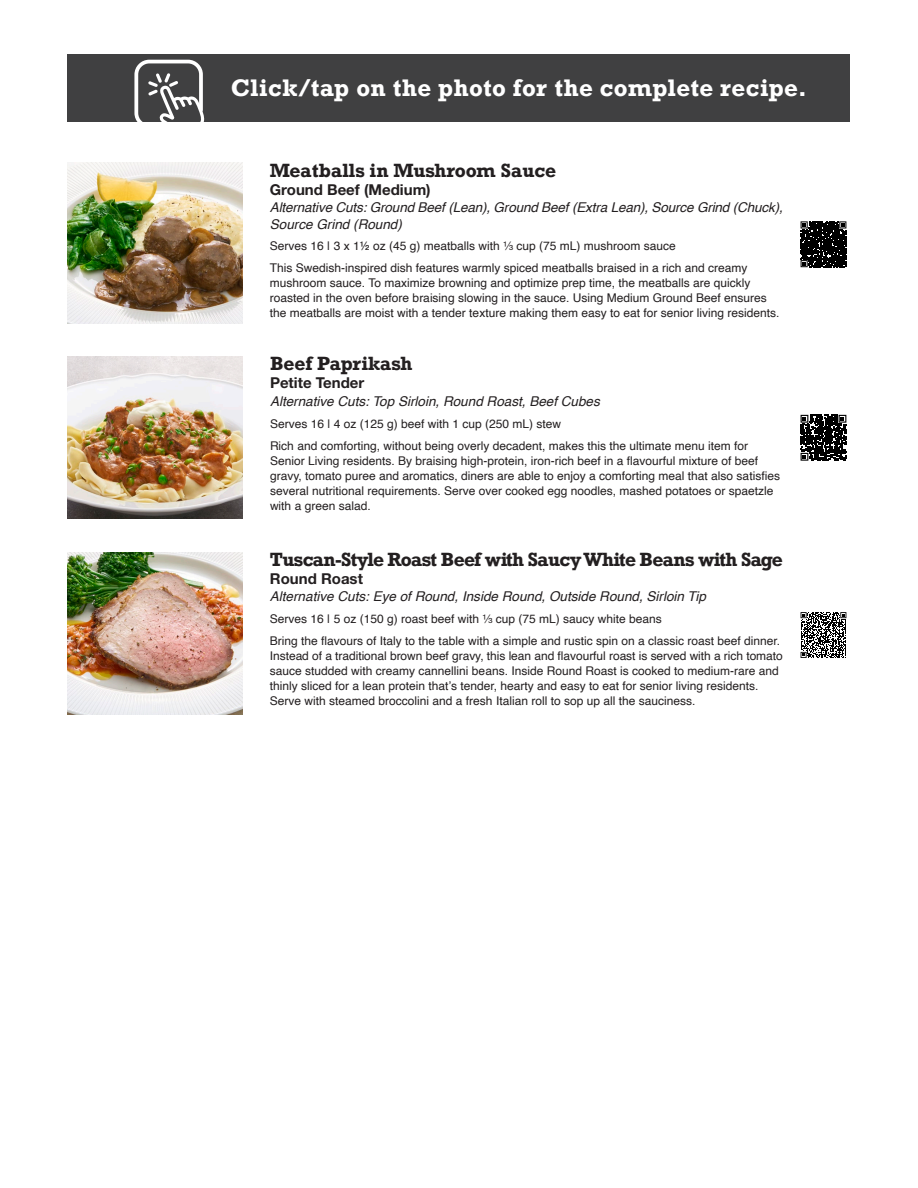
<style>
.page{position:relative;width:918px;height:1188px;background:#fff}
.page>*{position:absolute;margin:0;border:0;box-sizing:border-box;transform-origin:0 0}
.t1{font:700 22.5px "Rockwell";letter-spacing:.015em;color:#fff}
.Dish_Name{font:700 18px "Rockwell";letter-spacing:-.035em;color:#231f20}
.Dish_Name-2{font:700 18px "Rockwell";color:#231f20}
.Meat_Cut{font:700 15px "Helvetica Neue LT Std";color:#231f20}
.Alternative_Meat_Cuts{font:italic 13.5px/16.2px "Helvetica";color:#231f20}
.Recipe_Description{font:12px/15px "Helvetica";color:#231f20}
.s1{font-family:"Helvetica LT Std Fractions"}
</style>
<div class="page">
<div style="left:68px;top:54px;width:782px;height:68px;background:#404041"></div>
<svg style="left:134px;top:60px;width:71px;height:62px"></svg>
<svg style="left:800px;top:221px;width:47px;height:47px"></svg>
<svg style="left:801px;top:221px;width:45px;height:46px;background:#191919"></svg>
<svg style="left:801px;top:612px;width:46px;height:46px"></svg>
<img style="left:68px;top:162px;width:175px;height:162px">
<img style="left:68px;top:553px;width:175px;height:162px">
<svg style="left:800px;top:414px;width:47px;height:47px"></svg>
<svg style="left:801px;top:415px;width:45px;height:46px"></svg>
<img style="left:68px;top:357px;width:175px;height:162px">
<h1 class="t1" style="left:231px;top:74px;width:577px">Click/tap on the photo for the complete recipe.</h1>
<p class="Dish_Name-2" style="left:270px;top:158px;width:288px">Meatballs in Mushroom Sauce</p>
<p class="Meat_Cut" style="left:270px;top:180px;width:162px">Ground Beef (Medium)</p>
<p class="Alternative_Meat_Cuts" style="left:270px;top:200px;width:514px">Alternative Cuts: Ground Beef (Lean), Ground Beef (Extra Lean), Source Grind (Chuck),<br>Source Grind (Round)</p>
<p class="Recipe_Description" style="left:270px;top:239px;width:407px">Serves 16 | 3 x 1½ oz (45 g) meatballs with <span class="s1">⅓</span> cup (75 mL) mushroom sauce</p>
<p class="Recipe_Description" style="left:270px;top:261px;width:511px">This Swedish-inspired dish features warmly spiced meatballs braised in a rich and creamy mushroom sauce. To maximize browning and optimize prep time, the meatballs are quickly roasted in the oven before braising slowing in the sauce. Using Medium Ground Beef ensures the meatballs are moist with a tender texture making them easy to eat for senior living residents.</p>
<p class="Dish_Name-2" style="left:270px;top:352px;width:144px">Beef Paprikash</p>
<p class="Meat_Cut" style="left:270px;top:374px;width:96px">Petite Tender</p>
<p class="Alternative_Meat_Cuts" style="left:270px;top:394px;width:331px">Alternative Cuts: Top Sirloin, Round Roast, Beef Cubes</p>
<p class="Recipe_Description" style="left:270px;top:416px;width:293px">Serves 16 | 4 oz (125 g) beef with 1 cup (250 mL) stew</p>
<p class="Recipe_Description" style="left:270px;top:438px;width:512px">Rich and comforting, without being overly decadent, makes this the ultimate menu item for Senior Living residents. By braising high-protein, iron-rich beef in a flavourful mixture of beef gravy, tomato puree and aromatics, diners are able to enjoy a comforting meal that also satisfies several nutritional requirements. Serve over cooked egg noodles, mashed potatoes or spaetzle with a green salad.</p>
<p class="Dish_Name" style="left:270px;top:548px;width:514px">Tuscan-Style Roast Beef with Saucy White Beans with Sage</p>
<p class="Meat_Cut" style="left:270px;top:569px;width:95px">Round Roast</p>
<p class="Alternative_Meat_Cuts" style="left:270px;top:589px;width:437px">Alternative Cuts: Eye of Round, Inside Round, Outside Round, Sirloin Tip</p>
<p class="Recipe_Description" style="left:270px;top:612px;width:393px">Serves 16 | 5 oz (150 g) roast beef with <span class="s1">⅓</span> cup (75 mL) saucy white beans</p>
<p class="Recipe_Description" style="left:270px;top:634px;width:514px">Bring the flavours of Italy to the table with a simple and rustic spin on a classic roast beef dinner.<br>Instead of a traditional brown beef gravy, this lean and flavourful roast is served with a rich tomato sauce studded with creamy cannellini beans. Inside Round Roast is cooked to medium-rare and thinly sliced for a lean protein that’s tender, hearty and easy to eat for senior living residents.<br>Serve with steamed broccolini and a fresh Italian roll to sop up all the sauciness.</p>
</div>
